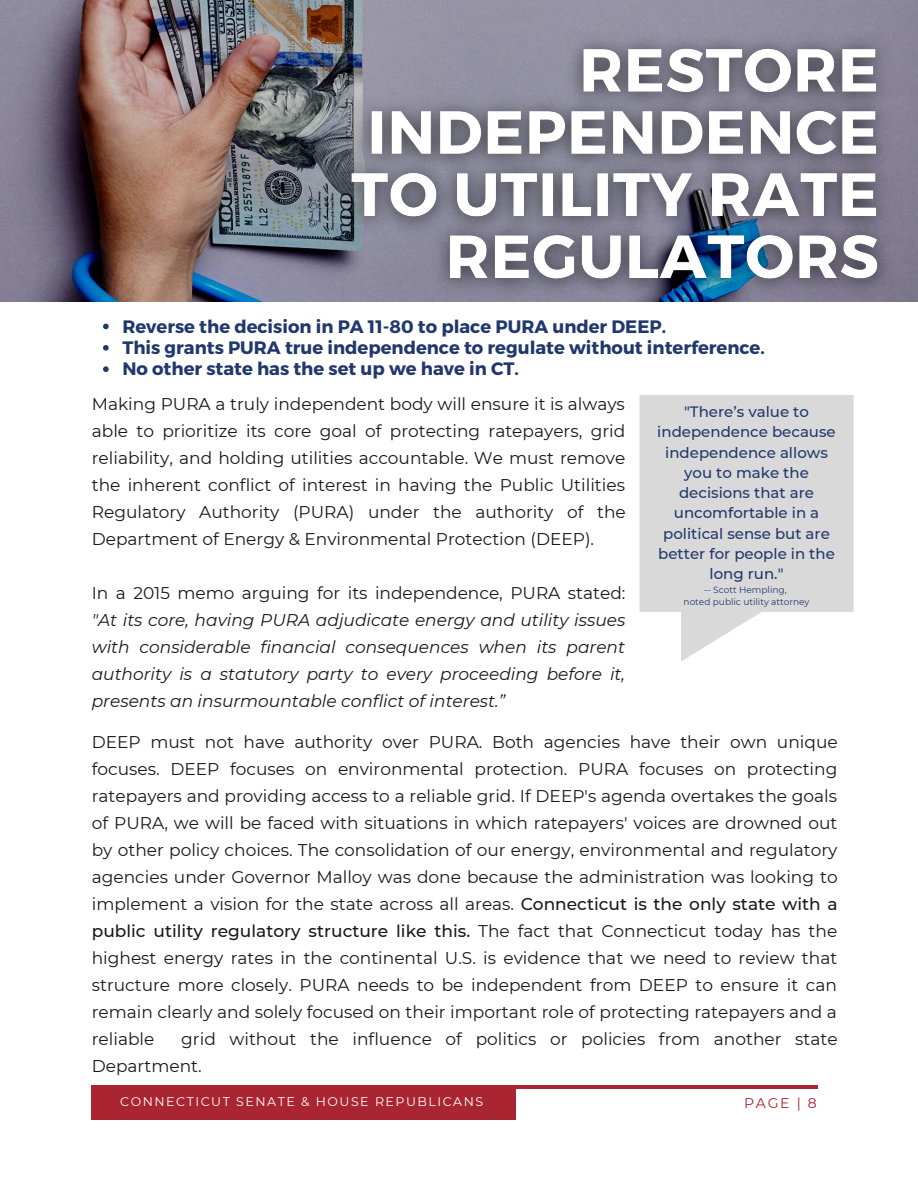
<style>
.page{position:relative;width:918px;height:1188px;background:#fff}
.page>*{position:absolute;margin:0;border:0;box-sizing:border-box;transform-origin:0 0}
.t1{font:700 18px/21.3px "Montserrat";color:#21386c}
.t2{font:16.95px/27px "Montserrat";color:#191919;text-align:justify}
.t3{font:italic 16.95px/27px "Montserrat";color:#191919;text-align:justify}
.t4{font:500 15px/20.2px "Montserrat";color:#21386c;text-align:center}
.t5{font:14.1px "Montserrat";color:#a92532}
.t6{font:12.6px "Montserrat";letter-spacing:.12em;color:#fff}
.t7{font:9px/12px "Montserrat";color:#21386c;text-align:center}
.s1{font-weight:500}
</style>
<div class="page">
<img style="left:0;top:0;width:918px;height:301px">
<svg style="left:640px;top:395px;width:214px;height:266px;background:#dedede"></svg>
<img style="left:324px;top:9px;width:581px;height:293px">
<svg style="left:103px;top:324px;width:6px;height:5px"></svg>
<svg style="left:103px;top:345px;width:6px;height:6px"></svg>
<svg style="left:103px;top:366px;width:6px;height:6px"></svg>
<hr style="left:92px;top:1085px;width:725px;height:4px;background:#a92532">
<div style="left:92px;top:1085px;width:424px;height:35px;background:#a92532"></div>
<p class="t1" style="left:122px;top:315px;width:644px">Reverse the decision in PA 11-80 to place PURA under DEEP.<br>This grants PURA true independence to regulate without interference.<br>No other state has the set up we have in CT.</p>
<p class="t4" style="left:657px;top:402px;width:180px">"There’s value to independence because independence allows you to make the decisions that are uncomfortable in a political sense but are better for people in the long run."</p>
<p class="t7" style="left:684px;top:584px;width:127px">-- Scott Hempling,<br>noted public utility attorney</p>
<p class="t2" style="left:92px;top:391px;width:536px">Making PURA a truly independent body will ensure it is always able to prioritize its core goal of protecting ratepayers, grid reliability, and holding utilities accountable. We must remove the inherent conflict of interest in having the Public Utilities Regulatory Authority (PURA) under the authority of the Department of Energy &amp; Environmental Protection (DEEP).</p>
<p class="t2" style="left:92px;top:580px;width:535px">In a 2015 memo arguing for its independence, PURA stated:</p>
<p class="t3" style="left:92px;top:607px;width:535px">"At its core, having PURA adjudicate energy and utility issues with considerable financial consequences when its parent authority is a statutory party to every proceeding before it, presents an insurmountable conflict of interest.”</p>
<p class="t2" style="left:92px;top:728px;width:747px">DEEP must not have authority over PURA. Both agencies have their own unique focuses. DEEP focuses on environmental protection. PURA focuses on protecting ratepayers and providing access to a reliable grid. If DEEP's agenda overtakes the goals of PURA, we will be faced with situations in which ratepayers' voices are drowned out by other policy choices. The consolidation of our energy, environmental and regulatory agencies under Governor Malloy was done because the administration was looking to implement a vision for the state across all areas. <span class="s1">Connecticut is the only state with a public utility regulatory structure like this.</span> The fact that Connecticut today has the highest energy rates in the continental U.S. is evidence that we need to review that structure more closely. PURA needs to be independent from DEEP to ensure it can remain clearly and solely focused on their important role of protecting ratepayers and a reliable</p>
<p class="t2" style="left:92px;top:1025px;width:747px;text-indent:90px">grid without the influence of politics or policies from another state<br>Department.</p>
<p class="t6" style="left:120px;top:1094px;width:364px">CONNECTICUT SENATE &amp; HOUSE REPUBLICANS</p>
<p class="t5" style="left:744px;top:1095px;width:74px">PAGE | 8</p>
</div>
